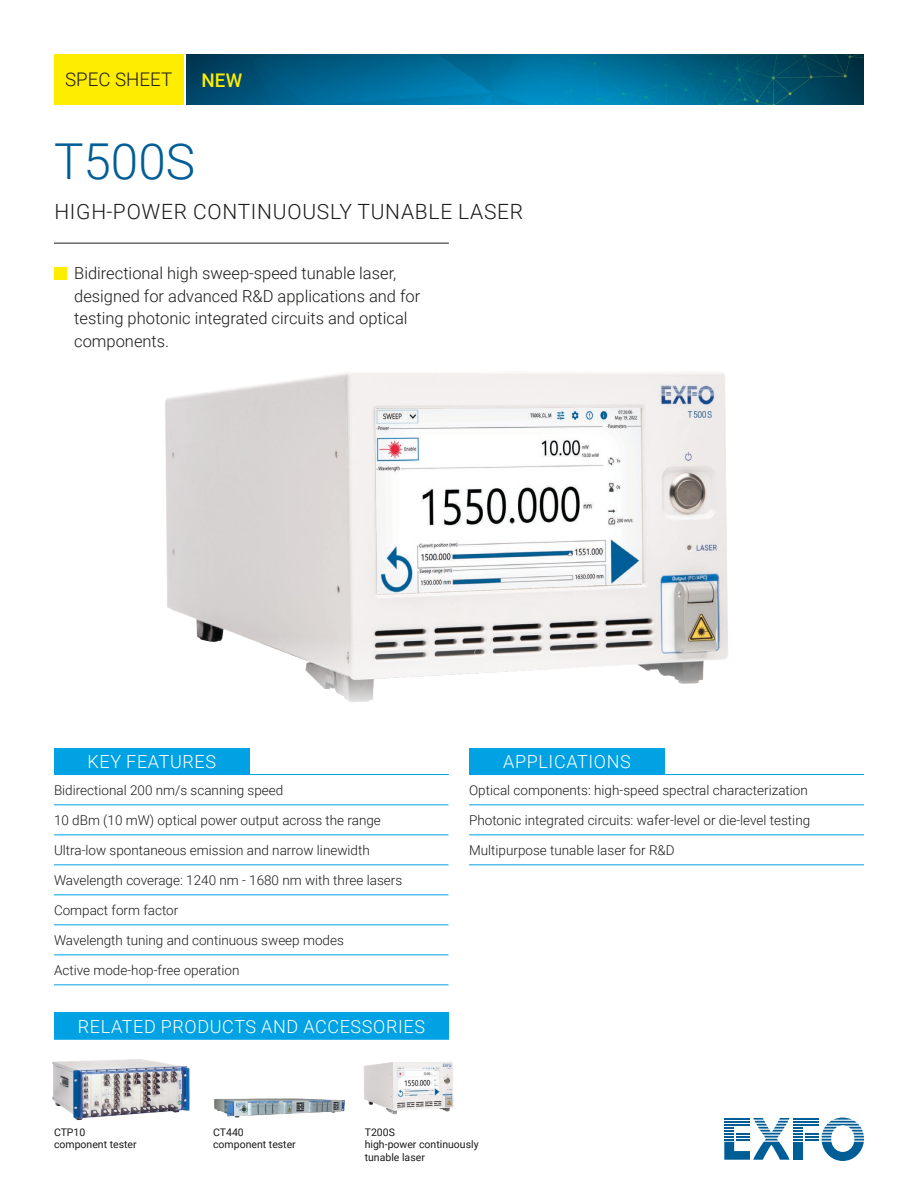
<style>
.page{position:relative;width:918px;height:1188px;background:#fff}
.page>*{position:absolute;margin:0;border:0;box-sizing:border-box;transform-origin:0 0}
.Titre{font:300 49.5px "Roboto";color:#005e96}
.Sous-titre_1{font:300 21px "Roboto";letter-spacing:.035em;color:#1b1b1a}
.t1{font:300 18.75px "Roboto";color:#1b1b1a}
.t2{font:500 18.75px "Roboto";color:#ffed00}
.Sous-titre_2{font:300 18px "Roboto";letter-spacing:.035em;color:#fff}
.Bande_bleu_-_Texte{font:300 16.5px/22.5px "Roboto";color:#1b1b1a}
.Key_-_Texte_filet{font:300 13.5px "Roboto";color:#1b1b1a}
.Complement_-_Texte{font:10.5px/12.6px "Roboto";color:#1b1b1a}
</style>
<div class="page">
<img style="left:187px;top:54px;width:677px;height:51px">
<div style="left:54px;top:54px;width:129px;height:51px;background:#ffed00"></div>
<svg style="left:724px;top:1118px;width:140px;height:43px"></svg>
<hr style="left:724px;top:1124px;width:26px;height:2px;background:#005e96">
<img style="left:165px;top:372px;width:563px;height:330px">
<img style="left:363px;top:1062px;width:91px;height:53px">
<hr style="left:54px;top:805px;width:395px;height:1px;background:#00a2e4">
<hr style="left:54px;top:835px;width:395px;height:1px;background:#00a2e4">
<hr style="left:54px;top:865px;width:395px;height:1px;background:#00a2e4">
<hr style="left:54px;top:895px;width:395px;height:1px;background:#00a2e4">
<hr style="left:54px;top:925px;width:395px;height:1px;background:#00a2e4">
<hr style="left:54px;top:955px;width:395px;height:1px;background:#00a2e4">
<hr style="left:54px;top:985px;width:395px;height:1px;background:#00a2e4">
<hr style="left:469px;top:805px;width:395px;height:1px;background:#00a2e4">
<hr style="left:469px;top:835px;width:395px;height:1px;background:#00a2e4">
<hr style="left:469px;top:865px;width:395px;height:1px;background:#00a2e4">
<hr style="left:54px;top:243px;width:395px;height:1px;background:#1b1b1a">
<div style="left:54px;top:267px;width:13px;height:13px;background:#ffed00"></div>
<div style="left:469px;top:748px;width:196px;height:27px;background:#00a2e4"></div>
<hr style="left:665px;top:774px;width:199px;height:1px;background:#00a2e4">
<div style="left:54px;top:748px;width:196px;height:27px;background:#00a2e4"></div>
<hr style="left:250px;top:774px;width:199px;height:1px;background:#00a2e4">
<div style="left:54px;top:1012px;width:395px;height:27px;background:#00a2e4"></div>
<hr style="left:54px;top:1039px;width:395px;height:1px;background:#00a2e4">
<img style="left:52px;top:1059px;width:138px;height:62px">
<img style="left:214px;top:1098px;width:131px;height:20px">
<h3 class="t1" style="left:65px;top:67px;width:109px">SPEC SHEET</h3>
<p class="t2" style="left:201px;top:67px;width:42px">NEW</p>
<p class="Titre" style="left:54px;top:127px;width:143px">T500S</p>
<p class="Sous-titre_1" style="left:54px;top:197px;width:470px">HIGH-POWER CONTINUOUSLY TUNABLE LASER</p>
<p class="Bande_bleu_-_Texte" style="left:74px;top:262px;width:348px">Bidirectional high sweep-speed tunable laser, designed for advanced R&amp;D applications and for testing photonic integrated circuits and optical components.</p>
<p class="Sous-titre_2" style="left:88px;top:749px;width:130px">KEY FEATURES</p>
<p class="Sous-titre_2" style="left:503px;top:749px;width:129px">APPLICATIONS</p>
<p class="Key_-_Texte_filet" style="left:54px;top:781px;width:231px">Bidirectional 200 nm/s scanning speed</p>
<p class="Key_-_Texte_filet" style="left:54px;top:811px;width:328px">10 dBm (10 mW) optical power output across the range</p>
<p class="Key_-_Texte_filet" style="left:54px;top:841px;width:317px">Ultra-low spontaneous emission and narrow linewidth</p>
<p class="Key_-_Texte_filet" style="left:54px;top:871px;width:350px">Wavelength coverage: 1240 nm - 1680 nm with three lasers</p>
<p class="Key_-_Texte_filet" style="left:54px;top:901px;width:126px">Compact form factor</p>
<p class="Key_-_Texte_filet" style="left:54px;top:931px;width:291px">Wavelength tuning and continuous sweep modes</p>
<p class="Key_-_Texte_filet" style="left:54px;top:961px;width:187px">Active mode-hop-free operation</p>
<p class="Sous-titre_2" style="left:78px;top:1014px;width:349px">RELATED PRODUCTS AND ACCESSORIES</p>
<p class="Key_-_Texte_filet" style="left:469px;top:781px;width:340px">Optical components: high-speed spectral characterization</p>
<p class="Key_-_Texte_filet" style="left:469px;top:811px;width:343px">Photonic integrated circuits: wafer-level or die-level testing</p>
<p class="Key_-_Texte_filet" style="left:469px;top:841px;width:207px">Multipurpose tunable laser for R&amp;D</p>
<p class="Complement_-_Texte" style="left:54px;top:1125px;width:84px">CTP10 component tester</p>
<p class="Complement_-_Texte" style="left:213px;top:1125px;width:84px">CT440 component tester</p>
<p class="Complement_-_Texte" style="left:365px;top:1125px;width:32px">T200S</p>
<p class="Complement_-_Texte" style="left:365px;top:1138px;width:115px">high-power continuously tunable laser</p>
</div>
